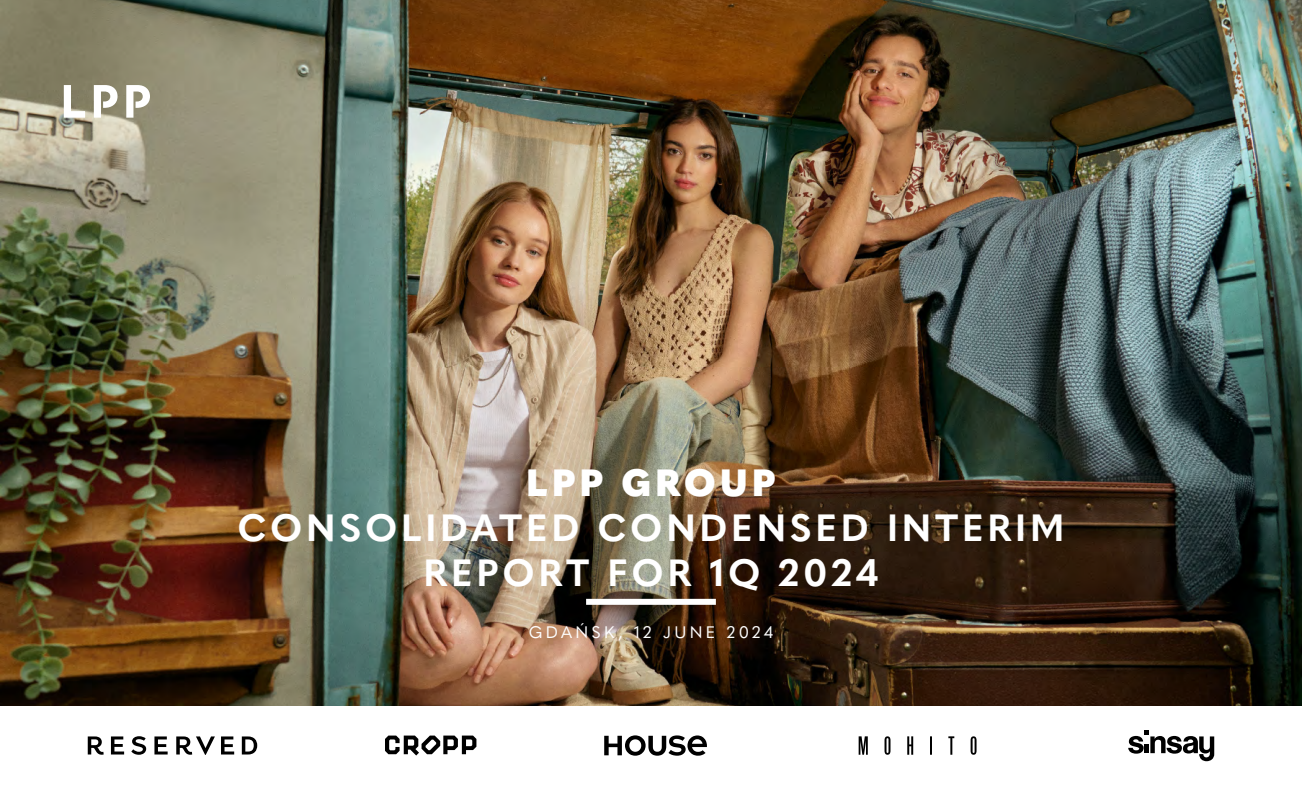
<style>
.page{position:relative;width:1302px;height:791px;background:#fff}
.page>*{position:absolute;margin:0;border:0;box-sizing:border-box;transform-origin:0 0}
.t1{font:700 37.5px/45px "Quasimoda";letter-spacing:.1em;color:#fff;text-align:center}
.t2{font:900 37.5px "Quasimoda";letter-spacing:.1em;color:#fff}
.t3{font:16.5px "Quasimoda";letter-spacing:.2em;color:#fff}
</style>
<div class="page">
<img style="left:0;top:0;width:1301px;height:706px">
<svg style="left:858px;top:736px;width:118px;height:19px"></svg>
<svg style="left:1128px;top:730px;width:85px;height:31px"></svg>
<svg style="left:111px;top:736px;width:13px;height:18px"></svg>
<svg style="left:154px;top:736px;width:14px;height:18px"></svg>
<svg style="left:221px;top:736px;width:13px;height:18px"></svg>
<svg style="left:242px;top:736px;width:15px;height:18px"></svg>
<svg style="left:131px;top:736px;width:15px;height:19px"></svg>
<svg style="left:88px;top:736px;width:16px;height:19px"></svg>
<svg style="left:176px;top:736px;width:39px;height:19px"></svg>
<svg style="left:385px;top:735px;width:91px;height:20px"></svg>
<svg style="left:604px;top:735px;width:102px;height:21px"></svg>
<div style="left:586px;top:599px;width:129px;height:6px;background:#fff"></div>
<svg style="left:64px;top:85px;width:21px;height:33px"></svg>
<svg style="left:94px;top:85px;width:23px;height:33px"></svg>
<svg style="left:126px;top:85px;width:24px;height:33px"></svg>
<p class="t2" style="left:526px;top:453px;width:251px">LPP GROUP</p>
<p class="t1" style="left:237px;top:502px;width:828px">CONSOLIDATED CONDENSED INTERIM<br>REPORT FOR 1Q 2024</p>
<p class="t3" style="left:528px;top:620px;width:246px">GDAŃSK, 12 JUNE 2024</p>
</div>
